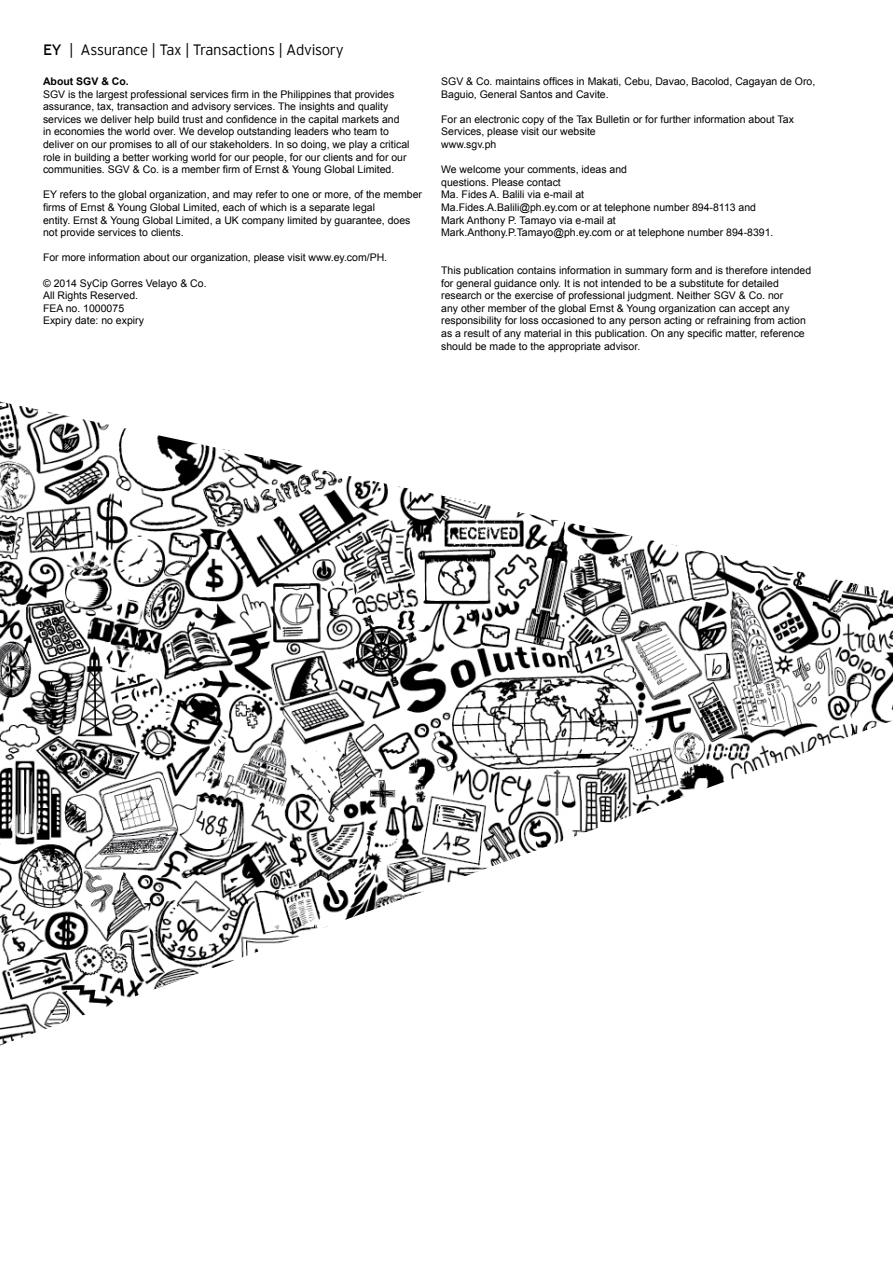
<style>
.page{position:relative;width:893px;height:1263px;background:#fff}
.page>*{position:absolute;margin:0;border:0;box-sizing:border-box;transform-origin:0 0}
.t1{font:300 15px "EY Interstate";letter-spacing:-.02em;color:#000}
.t2{font:10.5px/12.6px "Arial";color:#000}
.t3{font:700 10.5px "Arial";color:#000}
.s1{font-weight:400}
</style>
<div class="page">
<img style="left:0;top:402px;width:893px;height:643px">
<h1 class="t1" style="left:43px;top:39px;width:302px"><span class="s1">EY</span> | Assurance | Tax | Transactions | Advisory</h1>
<p class="t3" style="left:43px;top:74px;width:87px">About SGV &amp; Co.</p>
<p class="t2" style="left:43px;top:88px;width:368px">SGV is the largest professional services firm in the Philippines that provides assurance, tax, transaction and advisory services. The insights and quality services we deliver help build trust and confidence in the capital markets and in economies the world over. We develop outstanding leaders who team to deliver on our promises to all of our stakeholders. In so doing, we play a critical role in building a better working world for our people, for our clients and for our communities. SGV &amp; Co. is a member firm of Ernst &amp; Young Global Limited.</p>
<p class="t2" style="left:43px;top:189px;width:380px">EY refers to the global organization, and may refer to one or more, of the member firms of Ernst &amp; Young Global Limited, each of which is a separate legal<br>entity. Ernst &amp; Young Global Limited, a UK company limited by guarantee, does not provide services to clients.</p>
<p class="t2" style="left:43px;top:252px;width:346px">For more information about our organization, please visit www.ey.com/PH.</p>
<p class="t2" style="left:43px;top:277px;width:165px">© 2014 SyCip Gorres Velayo &amp; Co.<br>All Rights Reserved.<br>FEA no. 1000075<br>Expiry date: no expiry</p>
<p class="t2" style="left:441px;top:75px;width:376px">SGV &amp; Co. maintains offices in Makati, Cebu, Davao, Bacolod, Cagayan de Oro,<br>Baguio, General Santos and Cavite.</p>
<p class="t2" style="left:441px;top:113px;width:354px">For an electronic copy of the Tax Bulletin or for further information about Tax<br>Services, please visit our website<br>www.sgv.ph</p>
<p class="t2" style="left:441px;top:163px;width:334px">We welcome your comments, ideas and<br>questions. Please contact<br>Ma. Fides A. Balili via e-mail at<br>Ma.Fides.A.Balili@ph.ey.com or at telephone number 894-8113 and Mark Anthony P. Tamayo via e-mail at Mark.Anthony.P.Tamayo@ph.ey.com or at telephone number 894-8391.</p>
<p class="t2" style="left:441px;top:264px;width:371px">This publication contains information in summary form and is therefore intended for general guidance only. It is not intended to be a substitute for detailed research or the exercise of professional judgment. Neither SGV &amp; Co. nor<br>any other member of the global Ernst &amp; Young organization can accept any responsibility for loss occasioned to any person acting or refraining from action as a result of any material in this publication. On any specific matter, reference should be made to the appropriate advisor.</p>
</div>
